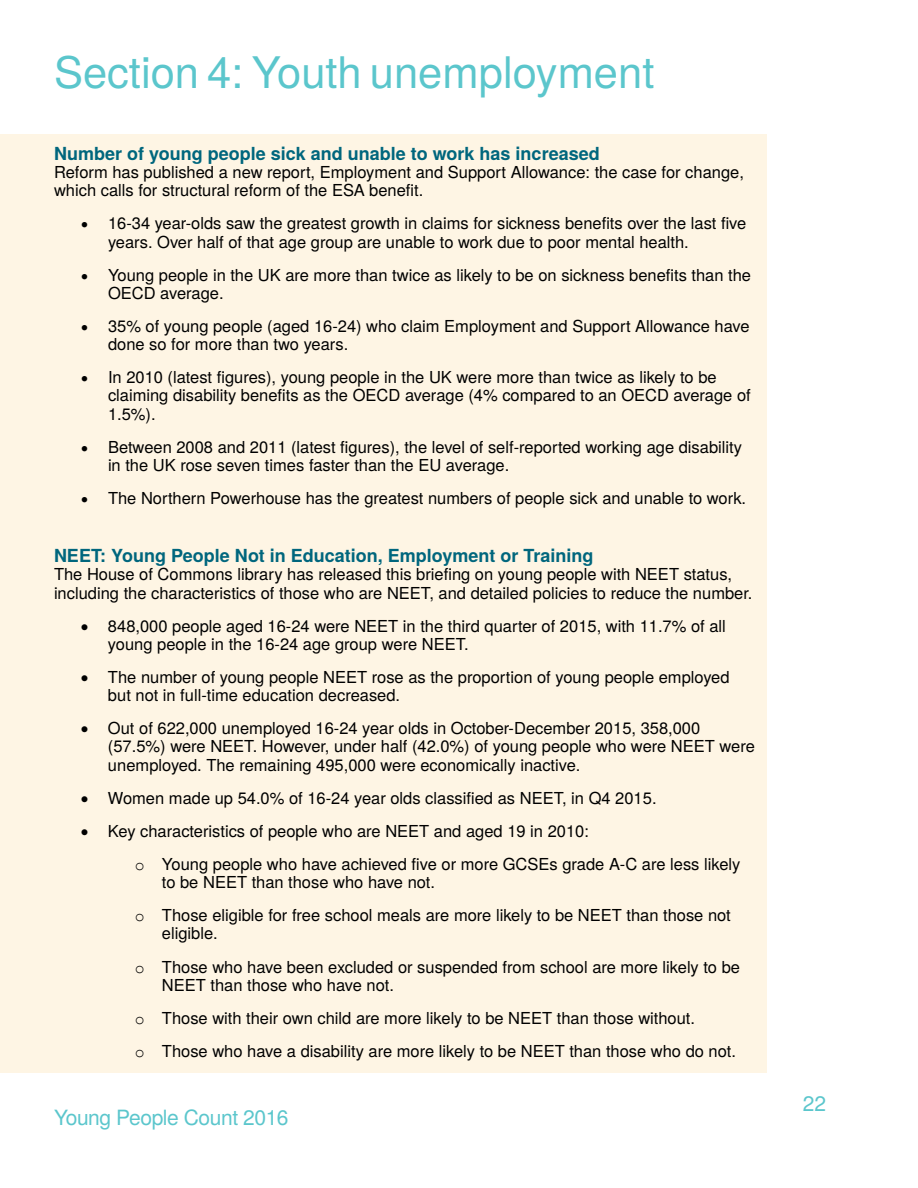
<style>
.page{position:relative;width:918px;height:1188px;background:#fff}
.page>*{position:absolute;margin:0;border:0;box-sizing:border-box;transform-origin:0 0}
.t1{font:43.5px "Te X Gyre Heros";color:#5bc6cc}
.t2{font:21px "Te X Gyre Heros";letter-spacing:-.02em;color:#5bc6cc}
.t3{font:700 18px "Te X Gyre Heros";color:#00667d}
.t4{font:16.5px/18.1px "Te X Gyre Heros";color:#000}
.s1{font-family:"Courier New"}
</style>
<div class="page">
<div style="left:0;top:135px;width:767px;height:938px;background:#fef5e4"></div>
<h1 class="t1" style="left:54px;top:38px;width:602px">Section 4: Youth unemployment</h1>
<p class="t3" style="left:54px;top:140px;width:547px">Number of young people sick and unable to work has increased</p>
<p class="t4" style="left:54px;top:162px;width:691px">Reform has published a new report, Employment and Support Allowance: the case for change, which calls for structural reform of the ESA benefit.</p>
<p class="t4" style="left:108px;top:213px;width:640px;text-indent:-27px">• 16-34 year-olds saw the greatest growth in claims for sickness benefits over the last five years. Over half of that age group are unable to work due to poor mental health.</p>
<p class="t4" style="left:108px;top:264px;width:645px;text-indent:-27px">• Young people in the UK are more than twice as likely to be on sickness benefits than the<br>OECD average.</p>
<p class="t4" style="left:108px;top:316px;width:643px;text-indent:-27px">• 35% of young people (aged 16-24) who claim Employment and Support Allowance have done so for more than two years.</p>
<p class="t4" style="left:108px;top:367px;width:644px;text-indent:-27px">• In 2010 (latest figures), young people in the UK were more than twice as likely to be claiming disability benefits as the OECD average (4% compared to an OECD average of<br>1.5%).</p>
<p class="t4" style="left:108px;top:437px;width:636px;text-indent:-27px">• Between 2008 and 2011 (latest figures), the level of self-reported working age disability in the UK rose seven times faster than the EU average.</p>
<p class="t4" style="left:81px;top:488px;width:667px">• The Northern Powerhouse has the greatest numbers of people sick and unable to work.</p>
<p class="t3" style="left:54px;top:542px;width:541px">NEET: Young People Not in Education, Employment or Training</p>
<p class="t4" style="left:54px;top:564px;width:700px">The House of Commons library has released this briefing on young people with NEET status, including the characteristics of those who are NEET, and detailed policies to reduce the number.</p>
<p class="t4" style="left:108px;top:615px;width:619px;text-indent:-27px">• 848,000 people aged 16-24 were NEET in the third quarter of 2015, with 11.7% of all young people in the 16-24 age group were NEET.</p>
<p class="t4" style="left:108px;top:667px;width:623px;text-indent:-27px">• The number of young people NEET rose as the proportion of young people employed but not in full-time education decreased.</p>
<p class="t4" style="left:108px;top:718px;width:648px;text-indent:-27px">• Out of 622,000 unemployed 16-24 year olds in October-December 2015, 358,000 (57.5%) were NEET. However, under half (42.0%) of young people who were NEET were unemployed. The remaining 495,000 were economically inactive.</p>
<p class="t4" style="left:81px;top:788px;width:577px">• Women made up 54.0% of 16-24 year olds classified as NEET, in Q4 2015.</p>
<p class="t4" style="left:135px;top:813px;width:607px;line-height:33.2px;text-indent:-54px">• Key characteristics of people who are NEET and aged 19 in 2010:<br><span class="s1">o</span> Young people who have achieved five or more GCSEs grade A-C are less likely</p>
<p class="t4" style="left:135px;top:864px;width:597px;line-height:33.2px;text-indent:27px">to be NEET than those who have not.<br><span class="s1">o</span> Those eligible for free school meals are more likely to be NEET than those not</p>
<p class="t4" style="left:135px;top:916px;width:607px;line-height:33.2px;text-indent:27px">eligible.<br><span class="s1">o</span> Those who have been excluded or suspended from school are more likely to be</p>
<p class="t4" style="left:135px;top:967px;width:603px;line-height:33.2px;text-indent:27px">NEET than those who have not.<br><span class="s1">o</span> Those with their own child are more likely to be NEET than those without.<br><span class="s1">o</span> Those who have a disability are more likely to be NEET than those who do not.</p>
<p class="t2" style="left:54px;top:1100px;width:236px">Young People Count 2016</p>
<p class="t2" style="left:803px;top:1087px;width:25px">22</p>
</div>
